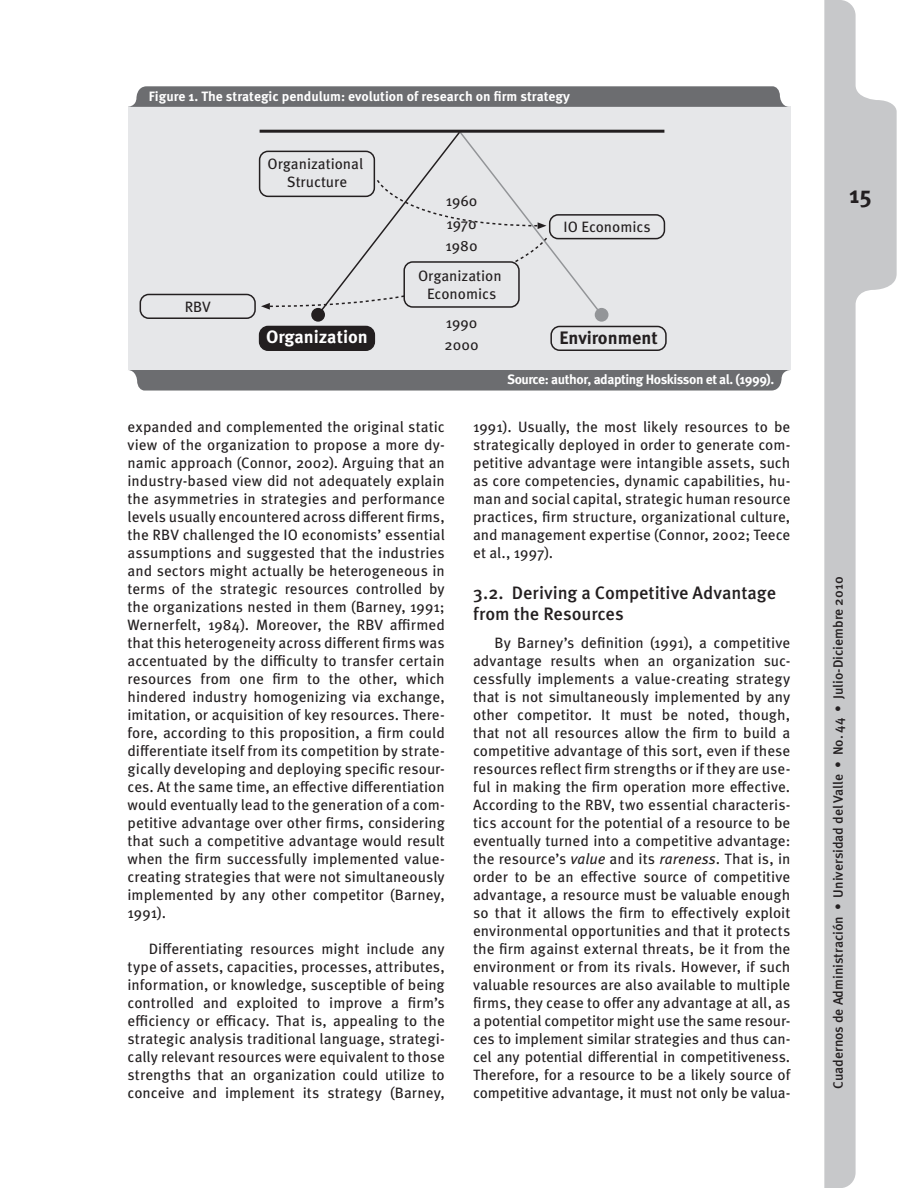
<style>
.page{position:relative;width:918px;height:1188px;background:#fff}
.page>*{position:absolute;margin:0;border:0;box-sizing:border-box;transform-origin:0 0}
.t1{font:700 24px "Meta Pro";color:#231f20}
.t2{font:500 18px/21px "Meta Pro";letter-spacing:-.005em;color:#231f20}
.t3{font:700 18px "Meta Pro";color:#fff}
.t4{font:700 18px "Meta Pro";color:#231f20}
.t5{font:15px/18px "Meta Pro";color:#231f20;text-align:justify}
.t6{font:500 13.5px "Meta Pro";color:#231f20}
.t7{font:700 13.5px "Meta Pro";color:#fff}
.t8{font:700 13.5px "Meta Pro";letter-spacing:-.03em;color:#fff}
.s1{font-style:italic}
</style>
<div class="page">
<svg style="left:824px;top:0;width:73px;height:1188px"></svg>
<div style="left:128px;top:107px;width:662px;height:263px;background:#e6e7e9"></div>
<svg style="left:129px;top:370px;width:661px;height:21px;background:#727376"></svg>
<svg style="left:128px;top:86px;width:662px;height:21px;background:#737376"></svg>
<div style="left:260px;top:326px;width:114px;height:24px;background:#231f20;border-radius:9px"></div>
<div style="left:259px;top:326px;width:116px;height:25px;border:2px solid #231f20;border-radius:9px"></div>
<div style="left:550px;top:326px;width:117px;height:25px;border:2px solid #231f20;border-radius:9px"></div>
<div style="left:140px;top:294px;width:116px;height:25px;border:2px solid #231f20;border-radius:9px"></div>
<div style="left:549px;top:214px;width:116px;height:25px;border:2px solid #231f20;border-radius:9px"></div>
<div style="left:311px;top:308px;width:14px;height:14px;background:#231f20;border-radius:50%"></div>
<div style="left:595px;top:308px;width:13px;height:14px;background:#939598;border-radius:50%"></div>
<svg style="left:261px;top:133px;width:343px;height:184px"></svg>
<div style="left:404px;top:262px;width:115px;height:45px;background:#e6e7e9;border-radius:9px"></div>
<div style="left:403px;top:261px;width:117px;height:47px;border:2px solid #231f20;border-radius:9px"></div>
<hr style="left:260px;top:130px;width:404px;height:3px;background:#231f20">
<p class="t7" style="left:149px;top:88px;width:423px">Figure 1. The strategic pendulum: evolution of research on firm strategy</p>
<p class="t5" style="left:185px;top:298px;width:27px">RBV</p>
<p class="t5" style="left:268px;top:155px;width:97px;text-align:center">Organizational<br>Structure</p>
<p class="t5" style="left:446px;top:191px;width:34px;line-height:22.5px">1960<br>1970<br>1980</p>
<p class="t5" style="left:418px;top:267px;width:85px;text-align:center">Organization<br>Economics</p>
<p class="t5" style="left:564px;top:218px;width:88px">IO Economics</p>
<p class="t5" style="left:445px;top:312px;width:35px;line-height:22.5px">1990<br>2000</p>
<p class="t3" style="left:266px;top:325px;width:103px">Organization</p>
<p class="t4" style="left:559px;top:327px;width:100px">Environment</p>
<p class="t8" style="left:507px;top:371px;width:269px">Source: author, adapting Hoskisson et al. (1999).</p>
<p class="t5" style="left:128px;top:418px;width:319px">expanded and complemented the original static view of the organization to propose a more dy&shy;namic approach (Connor, 2002). Arguing that an industry-based view did not adequately explain the asymmetries in strategies and performance levels usually encountered across different firms, the RBV challenged the IO economists’ essential assumptions and suggested that the industries and sectors might actually be heterogeneous in terms of the strategic resources controlled by the organizations nested in them (Barney, 1991; Wernerfelt, 1984). Moreover, the RBV affirmed that this heterogeneity across different firms was accentuated by the difficulty to transfer certain resources from one firm to the other, which hindered industry homogenizing via exchange, imitation, or acquisition of key resources. There&shy;fore, according to this proposition, a firm could differentiate itself from its competition by strate&shy;gically developing and deploying specific resour&shy;ces. At the same time, an effective differentiation would eventually lead to the generation of a com&shy;petitive advantage over other firms, considering that such a competitive advantage would result when the firm successfully implemented value&shy;creating strategies that were not simultaneously implemented by any other competitor (Barney, 1991).</p>
<p class="t5" style="left:128px;top:940px;width:319px;text-indent:21px">Differentiating resources might include any type of assets, capacities, processes, attributes, information, or knowledge, susceptible of being controlled and exploited to improve a firm’s efficiency or efficacy. That is, appealing to the strategic analysis traditional language, strategi&shy;cally relevant resources were equivalent to those strengths that an organization could utilize to conceive and implement its strategy (Barney,</p>
<p class="t5" style="left:473px;top:418px;width:319px">1991). Usually, the most likely resources to be strategically deployed in order to generate com&shy;petitive advantage were intangible assets, such as core competencies, dynamic capabilities, hu&shy;man and social capital, strategic human resource practices, firm structure, organizational culture, and management expertise (Connor, 2002; Teece et al., 1997).</p>
<p class="t2" style="left:473px;top:583px;width:304px">3.2. Deriving a Competitive Advantage from the Resources</p>
<p class="t5" style="left:473px;top:634px;width:319px;text-indent:21px">By Barney’s definition (1991), a competitive advantage results when an organization suc&shy;cessfully implements a value-creating strategy that is not simultaneously implemented by any other competitor. It must be noted, though, that not all resources allow the firm to build a competitive advantage of this sort, even if these resources reflect firm strengths or if they are use&shy;ful in making the firm operation more effective.<br>According to the RBV, two essential characteris&shy;tics account for the potential of a resource to be eventually turned into a competitive advantage: the resource’s <span class="s1">value</span> and its <span class="s1">rareness</span>. That is, in order to be an effective source of competitive advantage, a resource must be valuable enough so that it allows the firm to effectively exploit environmental opportunities and that it protects the firm against external threats, be it from the environment or from its rivals. However, if such valuable resources are also available to multiple firms, they cease to offer any advantage at all, as a potential competitor might use the same resour&shy;ces to implement similar strategies and thus can&shy;cel any potential differential in competitiveness.<br>Therefore, for a resource to be a likely source of competitive advantage, it must not only be valua-</p>
<h1 class="t1" style="left:849px;top:180px;width:24px">15</h1>
<p class="t6" style="left:830px;top:1089px;width:514px;rotate:-90deg">Cuadernos de Administración • Universidad del Valle • No. 44 • Julio-Diciembre 2010</p>
</div>
